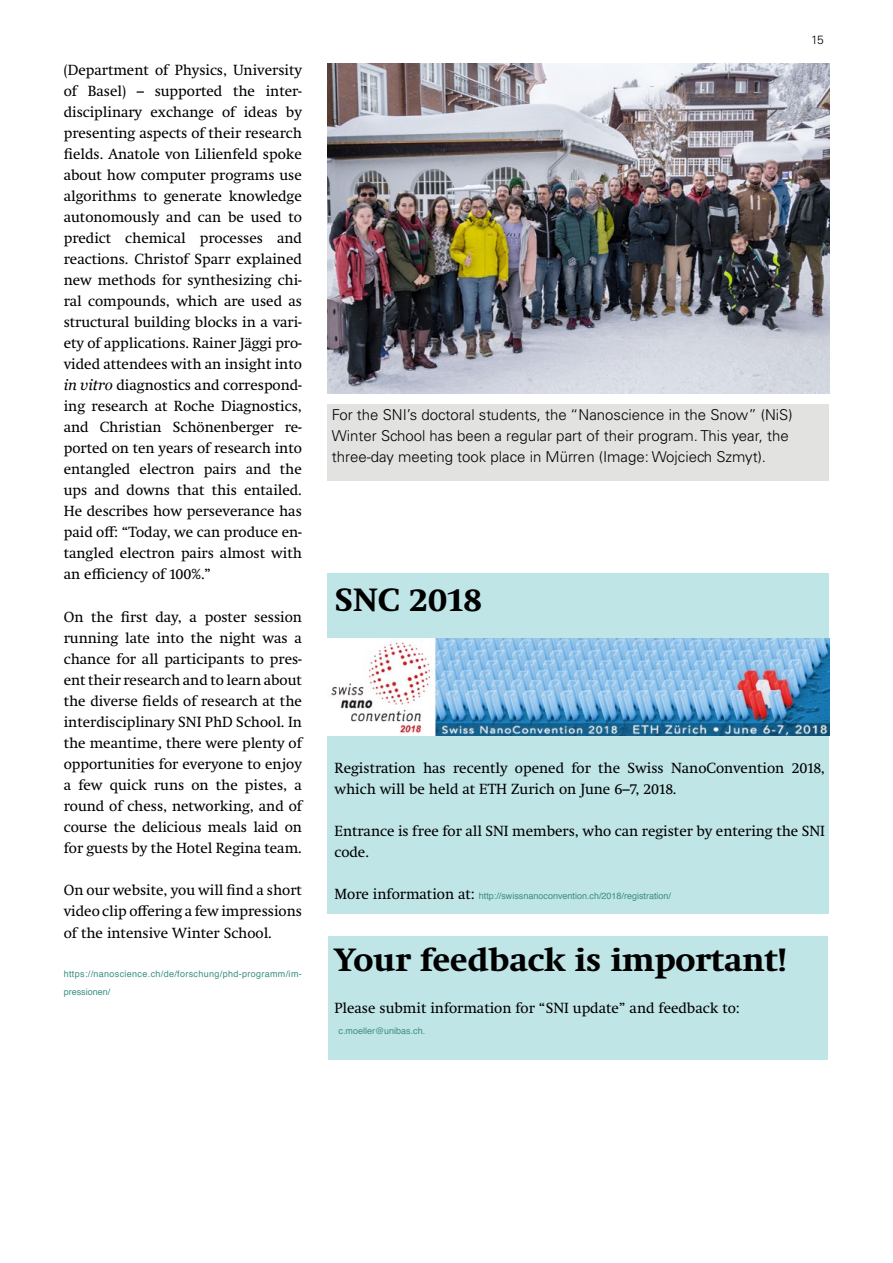
<style>
.page{position:relative;width:893px;height:1263px;background:#fff}
.page>*{position:absolute;margin:0;border:0;box-sizing:border-box;transform-origin:0 0}
.t1{font:700 33px "Swift Neue LT Pro";color:#000}
.t2{font:15px/21px "Swift Neue LT Pro";color:#000;text-align:justify}
.t3{font:300 15px/21px "Univers LT Std";color:#000}
.t4{font:300 12px "Univers LT Std";color:#000}
.t5{font:9px "Helvetica";color:#3b8f81}
.t6{font:9px/18px "Helvetica";letter-spacing:.04em;color:#3b8f81}
.s1{font-family:"Georgia";font-style:italic}
.s2{font-family:"Swift Neue LT Pro";font-size:15px;color:#000}
</style>
<div class="page">
<img style="left:327px;top:64px;width:502px;height:329px">
<div style="left:327px;top:405px;width:502px;height:76px;background:#e2e3e1"></div>
<div style="left:327px;top:573px;width:502px;height:341px;background:#bfe5e7"></div>
<img style="left:327px;top:639px;width:502px;height:97px">
<div style="left:328px;top:937px;width:499px;height:123px;background:#bfe5e7"></div>
<p class="t2" style="left:64px;top:60px;width:240px">(Department of Physics, University of Basel) – supported the inter&shy;disciplinary exchange of ideas by presenting aspects of their research fields. Anatole von Lilienfeld spoke about how computer programs use algorithms to generate knowledge autonomously and can be used to predict chemical processes and reactions. Christof Sparr explained new methods for synthesizing chi&shy;ral compounds, which are used as structural building blocks in a vari&shy;ety of applications. Rainer Jäggi pro&shy;vided attendees with an insight into <span class="s1">in vitro</span> diagnostics and correspond&shy;ing research at Roche Diagnostics, and Christian Schönenberger re&shy;ported on ten years of research into entangled electron pairs and the ups and downs that this entailed.<br>He describes how perseverance has paid off: “Today, we can produce en&shy;tangled electron pairs almost with an efficiency of 100%.”</p>
<p class="t2" style="left:64px;top:606px;width:240px">On the first day, a poster session running late into the night was a chance for all participants to pres&shy;ent their research and to learn about the diverse fields of research at the interdisciplinary SNI PhD School. In the meantime, there were plenty of opportunities for everyone to enjoy a few quick runs on the pistes, a round of chess, networking, and of course the delicious meals laid on for guests by the Hotel Regina team.</p>
<p class="t2" style="left:64px;top:880px;width:240px">On our website, you will find a short video clip offering a few impressions of the intensive Winter School.</p>
<p class="t6" style="left:64px;top:964px;width:240px">https://nanoscience.ch/de/forschung/phd-programm/im&shy;pressionen/</p>
<p class="t4" style="left:811px;top:33px;width:14px">15</p>
<p class="t3" style="left:332px;top:404px;width:462px">For the SNI’s doctoral students, the “Nanoscience in the Snow” (NiS)<br>Winter School has been a regular part of their program. This year, the three-day meeting took place in Mürren (Image: Wojciech Szmyt).</p>
<h1 class="t1" style="left:335px;top:581px;width:149px">SNC 2018</h1>
<p class="t2" style="left:334px;top:757px;width:492px">Registration has recently opened for the Swiss NanoConvention 2018, which will be held at ETH Zurich on June 6–7, 2018.</p>
<p class="t2" style="left:334px;top:820px;width:492px">Entrance is free for all SNI members, who can register by entering the SNI code.</p>
<p class="t5" style="left:334px;top:888px;width:338px"><span class="s2">More information at:</span> http://swissnanoconvention.ch/2018/registration/</p>
<h1 class="t1" style="left:334px;top:941px;width:454px">Your feedback is important!</h1>
<p class="t2" style="left:334px;top:997px;width:407px">Please submit information for “SNI update” and feedback to:</p>
<p class="t5" style="left:338px;top:1024px;width:88px">c.moeller@unibas.ch.</p>
</div>
